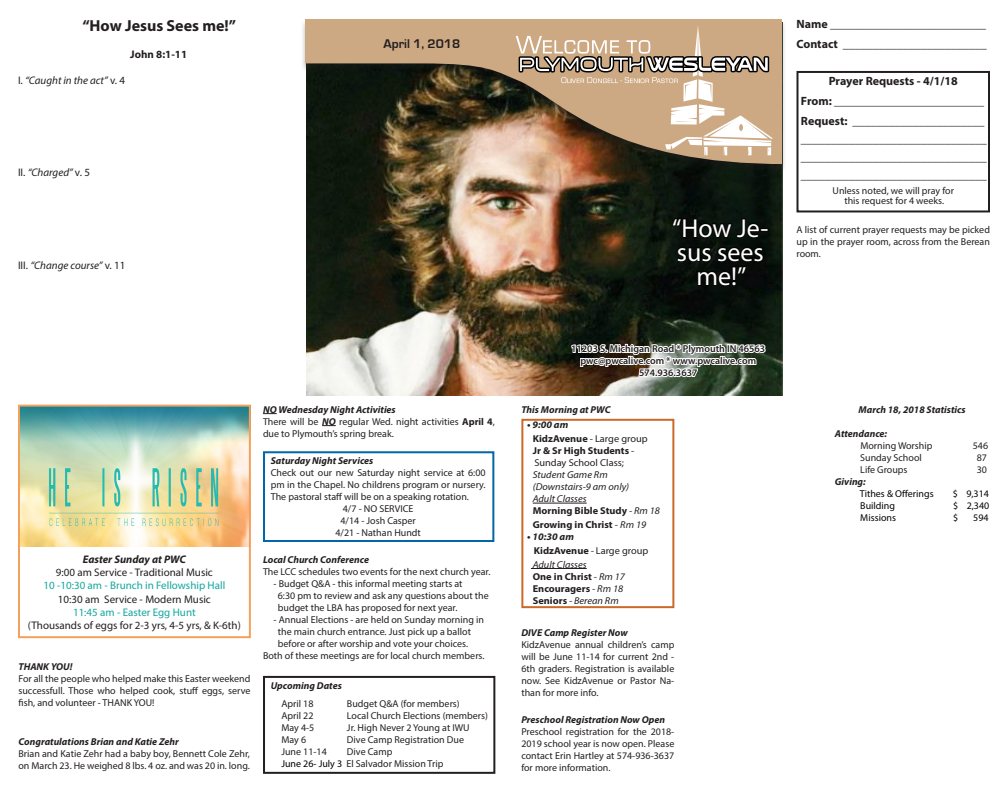
<style>
.page{position:relative;width:1008px;height:792px;background:#fff}
.page>*{position:absolute;margin:0;border:0;box-sizing:border-box;transform-origin:0 0}
.t1{font:26px/24px "Myriad Pro";color:#fff;text-align:center}
.t2{font:700 16px "Myriad Pro";color:#231f20}
.t3{font:700 13px "Eurostile";color:#231f20}
.t4{font:700 12px "Myriad Pro";color:#231f20}
.t5{font:11px "Myriad Pro";color:#231f20}
.t6{font:italic 11px "Myriad Pro";color:#231f20}
.t7{font:11px "Myriad Pro";color:#12a79d}
.t8{font:italic 700 11px "Myriad Pro";color:#231f20}
.t9{font:700 11px "Myriad Pro";color:#231f20}
.t10{font:10px/12px "Myriad Pro";color:#231f20;text-align:justify}
.t11{font:italic 700 10px "Myriad Pro";color:#231f20}
.t12{font:700 10px "Myriad Pro";color:#231f20}
.t13{font:600 10px "Myriad Pro";color:#231f20}
.t14{font:italic 10px "Myriad Pro";color:#231f20}
.t15{font:10px "Myriad Pro";color:#040503}
.s1{font-style:normal}
.s2{font-weight:700;font-style:italic}
.s3{font-weight:700}
.s4{color:#000}
.s5{font-weight:400}
.s6{font-weight:400;font-style:italic}
.s7{font-weight:700;font-style:normal}
</style>
<div class="page">
<img style="left:307px;top:174px;width:475px;height:222px">
<svg style="left:670px;top:216px;width:99px;height:23px;background:#070d08"></svg>
<div style="left:301px;top:18px;width:486px;height:156px;background:#231f20;opacity:.38"></div>
<svg style="left:306px;top:19px;width:475px;height:146px;background:#736349"></svg>
<svg style="left:516px;top:25px;width:257px;height:130px;background:#bca084"></svg>
<svg style="left:570px;top:246px;width:197px;height:150px;background:#383e33"></svg>
<div style="left:796px;top:71px;width:194px;height:141px;border:2px solid #231f20"></div>
<hr style="left:533px;top:503px;width:54px;height:1px;background:#231f20">
<hr style="left:531px;top:568px;width:56px;height:1px;background:#231f20">
<div style="left:521px;top:419px;width:153px;height:189px;border:2px solid #cb6a28"></div>
<div style="left:263px;top:451px;width:231px;height:91px;border:2px solid #0167a6"></div>
<svg style="left:263px;top:413px;width:14px;height:1px"></svg>
<svg style="left:322px;top:425px;width:14px;height:1px"></svg>
<img style="left:21px;top:408px;width:227px;height:139px">
<div style="left:263px;top:676px;width:232px;height:98px;border:2px solid #231f20"></div>
<div style="left:18px;top:405px;width:233px;height:233px;border:2px solid #f4a15d"></div>
<p class="t2" style="left:82px;top:15px;width:155px">“How Jesus Sees me!”</p>
<p class="t9" style="left:130px;top:47px;width:58px">John 8:1-11</p>
<p class="t6" style="left:18px;top:73px;width:109px"><span class="s1">I.</span> “Caught in the act” <span class="s1">v. 4</span></p>
<p class="t3" style="left:384px;top:36px;width:78px">April 1, 2018</p>
<p class="t6" style="left:18px;top:166px;width:74px"><span class="s1">II.</span> “Charged” <span class="s1">v. 5</span></p>
<p class="t6" style="left:18px;top:258px;width:109px"><span class="s1">III.</span> “Change course” <span class="s1">v. 11</span></p>
<p class="t8" style="left:83px;top:552px;width:105px">Easter Sunday at PWC</p>
<p class="t5" style="left:56px;top:566px;width:159px">9:00 am Service - Traditional Music</p>
<p class="t7" style="left:43px;top:579px;width:183px">10 -10:30 am - Brunch in Fellowship Hall</p>
<p class="t5" style="left:58px;top:592px;width:155px">10:30 am Service - Modern Music</p>
<p class="t7" style="left:73px;top:605px;width:124px">11:45 am - Easter Egg Hunt</p>
<p class="t5" style="left:28px;top:619px;width:214px">(Thousands of eggs for 2-3 yrs, 4-5 yrs, &amp; K-6th)</p>
<p class="t11" style="left:18px;top:661px;width:56px">THANK YOU!</p>
<p class="t10" style="left:18px;top:673px;width:233px">For all the people who helped make this Easter weekend successfull. Those who helped cook, stuff eggs, serve fish, and volunteer - THANK YOU!</p>
<p class="t11" style="left:18px;top:735px;width:162px">Congratulations Brian and Katie Zehr</p>
<p class="t10" style="left:18px;top:747px;width:233px">Brian and Katie Zehr had a baby boy, Bennett Cole Zehr, on March 23. He weighed 8 lbs. 4 oz. and was 20 in. long.</p>
<p class="t11" style="left:263px;top:403px;width:134px">NO Wednesday Night Activities</p>
<p class="t10" style="left:263px;top:415px;width:233px">There will be <span class="s2">NO</span> regular Wed. night activities <span class="s3">April 4</span>, due to Plymouth’s spring break.</p>
<p class="t11" style="left:271px;top:454px;width:104px">Saturday Night Services</p>
<p class="t10" style="left:271px;top:466px;width:216px">Check out our new Saturday night service at 6:00 pm in the Chapel. No childrens program or nursery.<br>The pastoral staff will be on a speaking rotation.</p>
<p class="t10" style="left:343px;top:502px;width:72px">4/7 - NO SERVICE</p>
<p class="t10" style="left:340px;top:514px;width:77px">4/14 - Josh Casper</p>
<p class="t10" style="left:336px;top:526px;width:87px">4/21 - Nathan Hundt</p>
<p class="t11" style="left:263px;top:553px;width:108px">Local Church Conference</p>
<p class="t10" style="left:263px;top:565px;width:229px">The LCC schedules two events for the next church year.</p>
<p class="t10" style="left:274px;top:577px;width:190px">- Budget Q&amp;A - this informal meeting starts at</p>
<p class="t10" style="left:278px;top:589px;width:212px">6:30 pm to review and ask any questions about the</p>
<p class="t10" style="left:278px;top:601px;width:181px">budget the LBA has proposed for next year.</p>
<p class="t10" style="left:274px;top:613px;width:212px">- Annual Elections - are held on Sunday morning in</p>
<p class="t10" style="left:278px;top:625px;width:195px">the main church entrance. Just pick up a ballot</p>
<p class="t10" style="left:278px;top:637px;width:192px">before or after worship and vote your choices.</p>
<p class="t10" style="left:263px;top:649px;width:223px">Both of these meetings are for local church members.</p>
<p class="t11" style="left:271px;top:679px;width:73px">Upcoming Dates</p>
<p class="t10" style="left:281px;top:697px;width:34px">April 18</p>
<p class="t10" style="left:347px;top:697px;width:114px">Budget Q&amp;A (for members)</p>
<p class="t10" style="left:281px;top:709px;width:34px">April 22</p>
<p class="t10" style="left:347px;top:709px;width:142px">Local Church Elections (members)</p>
<p class="t10" style="left:281px;top:721px;width:34px">May 4-5</p>
<p class="t10" style="left:347px;top:721px;width:124px">Jr. High Never 2 Young at IWU</p>
<p class="t10" style="left:281px;top:733px;width:26px">May 6</p>
<p class="t10" style="left:347px;top:733px;width:119px">Dive Camp Registration Due</p>
<p class="t10" style="left:281px;top:745px;width:47px">June 11-14</p>
<p class="t10" style="left:347px;top:745px;width:47px">Dive Camp</p>
<p class="t10" style="left:281px;top:757px;width:164px"><span class="s4">June 26- July 3</span> El Salvador Mission Trip</p>
<p class="t1" style="left:672px;top:215px;width:98px">“How Je&shy;sus sees me!”</p>
<p class="t13" style="left:571px;top:342px;width:196px">11203 S. Michigan Road * Plymouth IN 46563</p>
<p class="t13" style="left:580px;top:354px;width:177px">pwc@pwcalive.com * www.pwcalive.com</p>
<p class="t13" style="left:639px;top:366px;width:60px">574.936.3637</p>
<p class="t11" style="left:521px;top:403px;width:91px">This Morning at PWC</p>
<p class="t11" style="left:527px;top:418px;width:43px">• 9:00 am</p>
<p class="t10" style="left:533px;top:433px;width:116px"><span class="s3">KidzAvenue</span> - Large group</p>
<p class="t12" style="left:533px;top:444px;width:103px">Jr &amp; Sr High Students <span class="s5">-</span></p>
<p class="t10" style="left:534px;top:457px;width:91px">Sunday School Class;</p>
<p class="t14" style="left:533px;top:469px;width:76px">Student Game Rm</p>
<p class="t14" style="left:533px;top:481px;width:98px">(Downstairs-9 am only)</p>
<p class="t14" style="left:533px;top:493px;width:55px">Adult Classes</p>
<p class="t12" style="left:533px;top:504px;width:129px">Morning Bible Study <span class="s6">- Rm 18</span></p>
<p class="t12" style="left:533px;top:518px;width:115px">Growing in Christ <span class="s5">-</span> <span class="s6">Rm 19</span></p>
<p class="t11" style="left:527px;top:530px;width:48px">• 10:30 am</p>
<p class="t12" style="left:534px;top:544px;width:116px">KidzAvenue <span class="s6">-</span> <span class="s5">Large group</span></p>
<p class="t14" style="left:533px;top:558px;width:55px">Adult Classes</p>
<p class="t12" style="left:533px;top:570px;width:94px">One in Christ <span class="s6">- Rm 17</span></p>
<p class="t12" style="left:533px;top:582px;width:92px">Encouragers <span class="s6">- Rm 18</span></p>
<p class="t14" style="left:533px;top:594px;width:88px"><span class="s7">Seniors</span> - Berean Rm</p>
<p class="t11" style="left:521px;top:626px;width:108px">DIVE Camp Register Now</p>
<p class="t10" style="left:521px;top:638px;width:155px">KidzAvenue annual children’s camp will be June 11-14 for current 2nd - 6th graders. Registration is available now. See KidzAvenue or Pastor Na&shy;than for more info.</p>
<p class="t11" style="left:521px;top:713px;width:145px">Preschool Registration Now Open</p>
<p class="t10" style="left:521px;top:726px;width:155px">Preschool registration for the 2018- 2019 school year is now open. Please contact Erin Hartley at 574-936-3637 for more information.</p>
<p class="t4" style="left:796px;top:16px;width:191px">Name __________________________</p>
<p class="t4" style="left:796px;top:36px;width:192px">Contact ________________________</p>
<p class="t4" style="left:829px;top:73px;width:130px">Prayer Requests - 4/1/18</p>
<p class="t4" style="left:801px;top:93px;width:185px">From: _________________________</p>
<p class="t4" style="left:801px;top:113px;width:185px">Request: ______________________</p>
<p class="t4" style="left:801px;top:131px;width:187px">_______________________________</p>
<p class="t4" style="left:801px;top:149px;width:187px">_______________________________</p>
<p class="t4" style="left:801px;top:167px;width:187px">_______________________________</p>
<p class="t10" style="left:833px;top:184px;width:123px">Unless noted, we will pray for</p>
<p class="t10" style="left:844px;top:194px;width:101px">this request for 4 weeks.</p>
<p class="t10" style="left:796px;top:223px;width:195px">A list of current prayer requests may be picked up in the prayer room, across from the Berean room.</p>
<p class="t11" style="left:859px;top:403px;width:109px">March 18, 2018 Statistics</p>
<p class="t11" style="left:835px;top:427px;width:54px">Attendance:</p>
<p class="t10" style="left:860px;top:439px;width:74px">Morning Worship</p>
<p class="t10" style="left:973px;top:439px;width:17px">546</p>
<p class="t10" style="left:860px;top:451px;width:63px">Sunday School</p>
<p class="t10" style="left:977px;top:451px;width:12px">87</p>
<p class="t10" style="left:860px;top:463px;width:49px">Life Groups</p>
<p class="t10" style="left:977px;top:463px;width:12px">30</p>
<p class="t11" style="left:835px;top:475px;width:32px">Giving:</p>
<p class="t15" style="left:860px;top:487px;width:75px">Tithes &amp; Offerings</p>
<p class="t15" style="left:953px;top:487px;width:38px">$ 9,314</p>
<p class="t15" style="left:860px;top:499px;width:36px">Building</p>
<p class="t15" style="left:953px;top:499px;width:38px">$ 2,340</p>
<p class="t15" style="left:860px;top:511px;width:37px">Missions</p>
<p class="t15" style="left:953px;top:511px;width:7px">$</p>
<p class="t15" style="left:973px;top:511px;width:17px">594</p>
</div>
